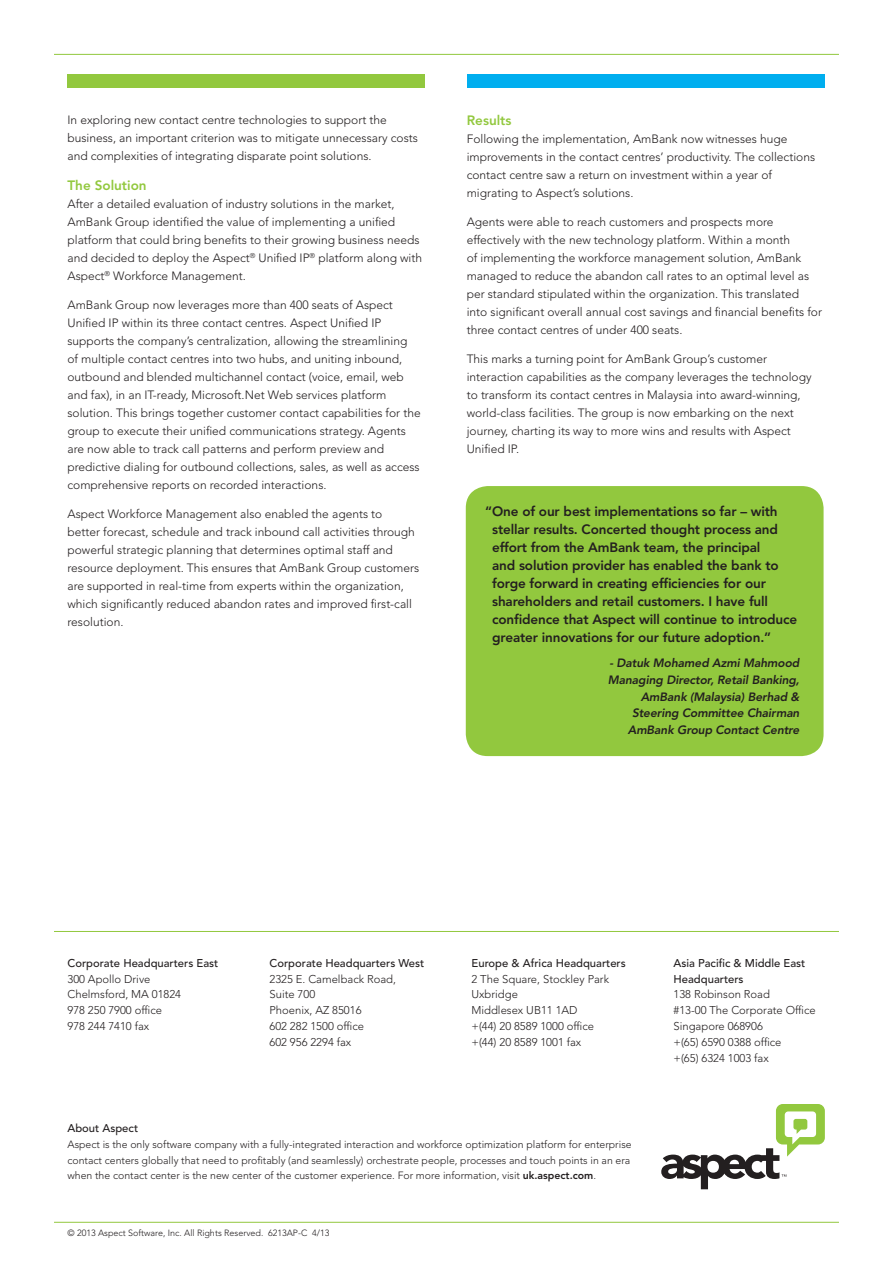
<style>
.page{position:relative;width:893px;height:1263px;background:#fff}
.page>*{position:absolute;margin:0;border:0;box-sizing:border-box;transform-origin:0 0}
.t1{font:800 13.5px/18px "Avenir LT Std";letter-spacing:-.01em;color:#231f20}
.t2{font:800 13.5px "Avenir LT Std";color:#92c83e}
.t3{font:300 12px/18px "Avenir LT Std";color:#231f20}
.t4{font:italic 800 12px/16.5px "Avenir LT Std";letter-spacing:-.01em;color:#231f20;text-align:right}
.t5{font:300 11.25px/15.8px "Avenir LT Std";color:#231f20}
.t6{font:500 11.25px/15.8px "Avenir LT Std";color:#231f20}
.t7{font:300 10.5px/15.8px "Avenir LT Std";color:#231f20;text-align:justify}
.t8{font:300 9px "Avenir LT Std";color:#231f20}
.s1{font-weight:800}
</style>
<div class="page">
<hr style="left:54px;top:54px;width:785px;height:1px;background:#92c83e">
<hr style="left:54px;top:931px;width:785px;height:1px;background:#92c83e">
<hr style="left:54px;top:1222px;width:785px;height:1px;background:#92c83e">
<div style="left:68px;top:74px;width:357px;height:14px;background:#92c83e"></div>
<div style="left:467px;top:74px;width:357px;height:14px;background:#00aeef"></div>
<svg style="left:661px;top:1104px;width:164px;height:85px"></svg>
<div style="left:466px;top:486px;width:358px;height:270px;background:#92c83e;border-radius:22px"></div>
<p class="t3" style="left:68px;top:111px;width:352px">In exploring new contact centre technologies to support the business, an important criterion was to mitigate unnecessary costs and complexities of integrating disparate point solutions.</p>
<p class="t2" style="left:68px;top:177px;width:81px">The Solution</p>
<p class="t3" style="left:67px;top:195px;width:356px">After a detailed evaluation of industry solutions in the market, AmBank Group identified the value of implementing a unified platform that could bring benefits to their growing business needs and decided to deploy the Aspect<sup>®</sup> Unified IP<sup>®</sup> platform along with Aspect<sup>®</sup> Workforce Management.</p>
<p class="t3" style="left:68px;top:296px;width:355px">AmBank Group now leverages more than 400 seats of Aspect Unified IP within its three contact centres. Aspect Unified IP supports the company’s centralization, allowing the streamlining of multiple contact centres into two hubs, and uniting inbound, outbound and blended multichannel contact (voice, email, web and fax), in an IT-ready, Microsoft.Net Web services platform solution. This brings together customer contact capabilities for the group to execute their unified communications strategy. Agents are now able to track call patterns and perform preview and predictive dialing for outbound collections, sales, as well as access comprehensive reports on recorded interactions.</p>
<p class="t3" style="left:68px;top:505px;width:353px">Aspect Workforce Management also enabled the agents to<br>better forecast, schedule and track inbound call activities through powerful strategic planning that determines optimal staff and resource deployment. This ensures that AmBank Group customers are supported in real-time from experts within the organization, which significantly reduced abandon rates and improved first-call resolution.</p>
<p class="t2" style="left:467px;top:112px;width:46px">Results</p>
<p class="t3" style="left:467px;top:130px;width:350px">Following the implementation, AmBank now witnesses huge improvements in the contact centres’ productivity. The collections contact centre saw a return on investment within a year of migrating to Aspect’s solutions.</p>
<p class="t3" style="left:467px;top:213px;width:357px">Agents were able to reach customers and prospects more effectively with the new technology platform. Within a month<br>of implementing the workforce management solution, AmBank managed to reduce the abandon call rates to an optimal level as per standard stipulated within the organization. This translated into significant overall annual cost savings and financial benefits for three contact centres of under 400 seats.</p>
<p class="t3" style="left:467px;top:349px;width:346px">This marks a turning point for AmBank Group’s customer interaction capabilities as the company leverages the technology to transform its contact centres in Malaysia into award-winning, world-class facilities. The group is now embarking on the next journey, charting its way to more wins and results with Aspect Unified IP.</p>
<p class="t1" style="left:492px;top:503px;width:307px;text-indent:-7px">“One of our best implementations so far – with stellar results. Concerted thought process and effort from the AmBank team, the principal<br>and solution provider has enabled the bank to forge forward in creating efficiencies for our shareholders and retail customers. I have full confidence that Aspect will continue to introduce greater innovations for our future adoption.”</p>
<p class="t4" style="left:608px;top:655px;width:193px">- Datuk Mohamed Azmi Mahmood<br>Managing Director, Retail Banking,<br>AmBank (Malaysia) Berhad &amp;<br>Steering Committee Chairman<br>AmBank Group Contact Centre</p>
<p class="t6" style="left:67px;top:955px;width:152px">Corporate Headquarters East</p>
<p class="t5" style="left:67px;top:971px;width:115px">300 Apollo Drive<br>Chelmsford, MA 01824<br>978 250 7900 office<br>978 244 7410 fax</p>
<p class="t6" style="left:269px;top:955px;width:156px">Corporate Headquarters West</p>
<p class="t5" style="left:269px;top:971px;width:128px">2325 E. Camelback Road,<br>Suite 700<br>Phoenix, AZ 85016<br>602 282 1500 office<br>602 956 2294 fax</p>
<p class="t6" style="left:471px;top:955px;width:156px">Europe &amp; Africa Headquarters</p>
<p class="t5" style="left:471px;top:971px;width:139px">2 The Square, Stockley Park<br>Uxbridge<br>Middlesex UB11 1AD<br>+(44) 20 8589 1000 office +(44) 20 8589 1001 fax</p>
<p class="t6" style="left:674px;top:955px;width:133px">Asia Pacific &amp; Middle East<br>Headquarters</p>
<p class="t5" style="left:674px;top:987px;width:144px">138 Robinson Road<br>#13-00 The Corporate Office<br>Singapore 068906<br>+(65) 6590 0388 office<br>+(65) 6324 1003 fax</p>
<p class="t6" style="left:68px;top:1120px;width:72px">About Aspect</p>
<p class="t7" style="left:68px;top:1136px;width:566px">Aspect is the only software company with a fully-integrated interaction and workforce optimization platform for enterprise contact centers globally that need to profitably (and seamlessly) orchestrate people, processes and touch points in an era when the contact center is the new center of the customer experience. For more information, visit <span class="s1">uk.aspect.com</span>.</p>
<p class="t8" style="left:68px;top:1228px;width:263px">© 2013 Aspect Software, Inc. All Rights Reserved. 6213AP-C 4/13</p>
</div>
